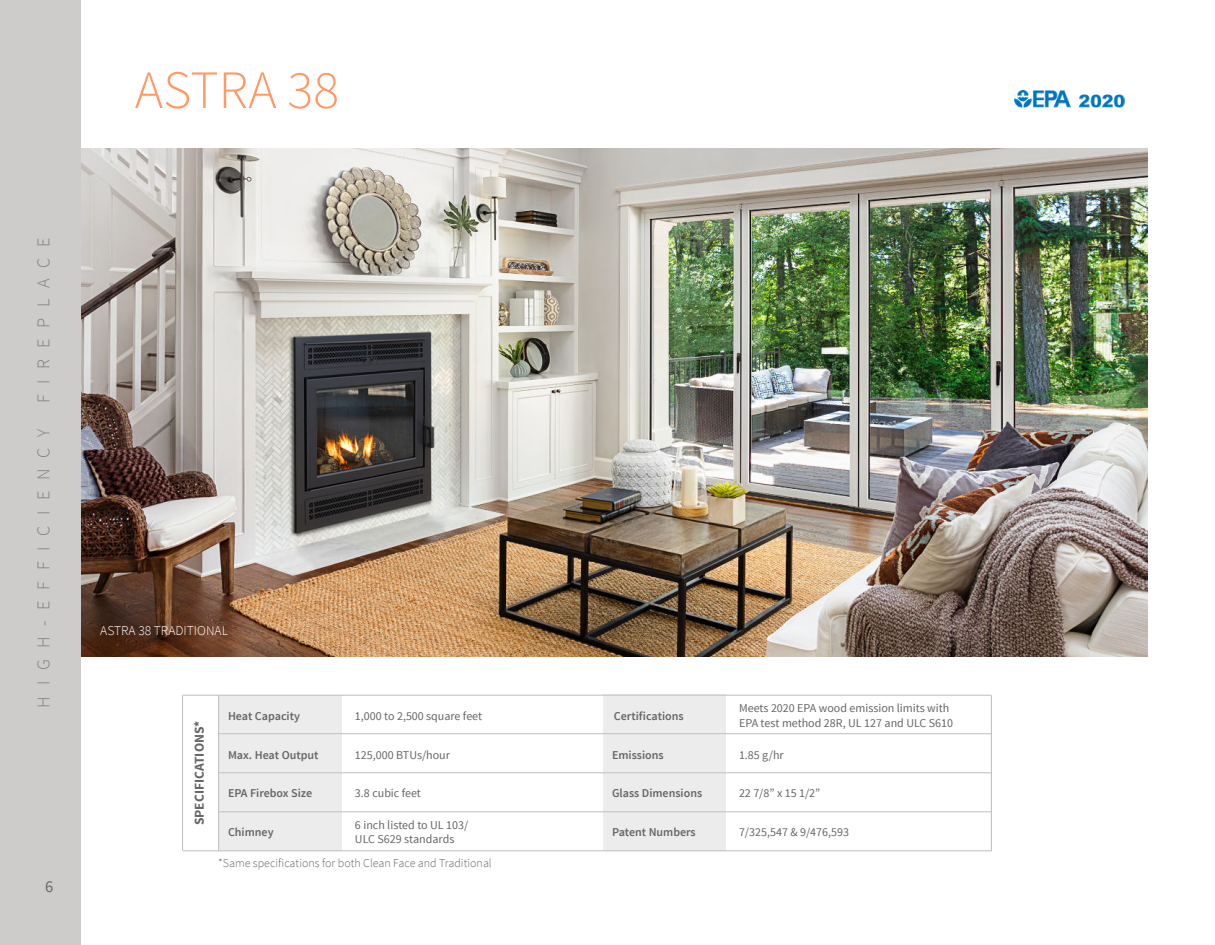
<style>
.page{position:relative;width:1215px;height:945px;background:#fff}
.page>*{position:absolute;margin:0;border:0;box-sizing:border-box;transform-origin:0 0}
.t1{font:300 54px "Source Sans Pro";color:#f96}
.t2{font:300 18px "Source Sans Pro";letter-spacing:.6em;color:#808285}
.t3{font:16.5px "Source Sans Pro";color:#656666}
.t4{font:300 13.5px "Source Sans Pro";color:#fff}
.t5{font:700 13.5px "Source Sans Pro";color:#656666}
.t6{font:12px/14.4px "Source Sans Pro";color:#656666}
.t7{font:600 12px "Source Sans Pro";color:#656666}
.t8{font:300 12px "Source Sans Pro";color:#656666}
</style>
<div class="page">
<div style="left:0;top:0;width:81px;height:945px;background:#ceccca"></div>
<div style="left:219px;top:695px;width:123px;height:156px;background:#ececed"></div>
<div style="left:603px;top:694px;width:123px;height:157px;background:#ececed"></div>
<hr style="left:991px;top:695px;width:1px;height:156px;background:#c0c2c3">
<hr style="left:182px;top:695px;width:1px;height:156px;background:#c0c2c3">
<hr style="left:218px;top:695px;width:1px;height:156px;background:#c0c2c3">
<hr style="left:218px;top:733px;width:773px;height:1px;background:#c0c2c3">
<hr style="left:218px;top:772px;width:773px;height:1px;background:#c0c2c3">
<hr style="left:219px;top:811px;width:772px;height:1px;background:#c0c2c3">
<hr style="left:183px;top:850px;width:808px;height:1px;background:#c0c2c3">
<hr style="left:183px;top:695px;width:808px;height:1px;background:#c0c2c3">
<img style="left:82px;top:148px;width:1066px;height:508px">
<img style="left:1015px;top:90px;width:109px;height:18px">
<h1 class="t1" style="left:135px;top:69px;width:206px">ASTRA 38</h1>
<h2 class="t2" style="left:36px;top:403px;width:167px;rotate:-90deg">FIREPLACE</h2>
<h2 class="t2" style="left:36px;top:708px;width:280px;rotate:-90deg">HIGH-EFFICIENCY</h2>
<h3 class="t3" style="left:45px;top:880px;width:10px">6</h3>
<p class="t4" style="left:100px;top:622px;width:129px">ASTRA 38 TRADITIONAL</p>
<p class="t5" style="left:191px;top:825px;width:106px;rotate:-90deg">SPECIFICATIONS*</p>
<p class="t6" style="left:739px;top:702px;width:216px">Meets 2020 EPA wood emission limits with<br>EPA test method 28R, UL 127 and ULC S610</p>
<p class="t6" style="left:739px;top:748px;width:46px">1.85 g/hr</p>
<p class="t6" style="left:739px;top:787px;width:83px">22 7/8” x 15 1/2”</p>
<p class="t7" style="left:614px;top:708px;width:71px">Certifications</p>
<p class="t7" style="left:228px;top:711px;width:74px">Heat Capacity</p>
<p class="t6" style="left:355px;top:709px;width:129px">1,000 to 2,500 square feet</p>
<p class="t6" style="left:355px;top:748px;width:97px">125,000 BTUs/hour</p>
<p class="t6" style="left:355px;top:787px;width:68px">3.8 cubic feet</p>
<p class="t6" style="left:355px;top:819px;width:115px">6 inch listed to UL 103/<br>ULC S629 standards</p>
<p class="t6" style="left:739px;top:826px;width:111px">7/325,547 &amp; 9/476,593</p>
<p class="t7" style="left:612px;top:747px;width:53px">Emissions</p>
<p class="t7" style="left:228px;top:750px;width:92px">Max. Heat Output</p>
<p class="t7" style="left:228px;top:789px;width:86px">EPA Firebox Size</p>
<p class="t7" style="left:612px;top:785px;width:92px">Glass Dimensions</p>
<p class="t7" style="left:612px;top:824px;width:85px">Patent Numbers</p>
<p class="t7" style="left:228px;top:824px;width:47px">Chimney</p>
<p class="t8" style="left:218px;top:856px;width:275px">*Same specifications for both Clean Face and Traditional</p>
</div>
